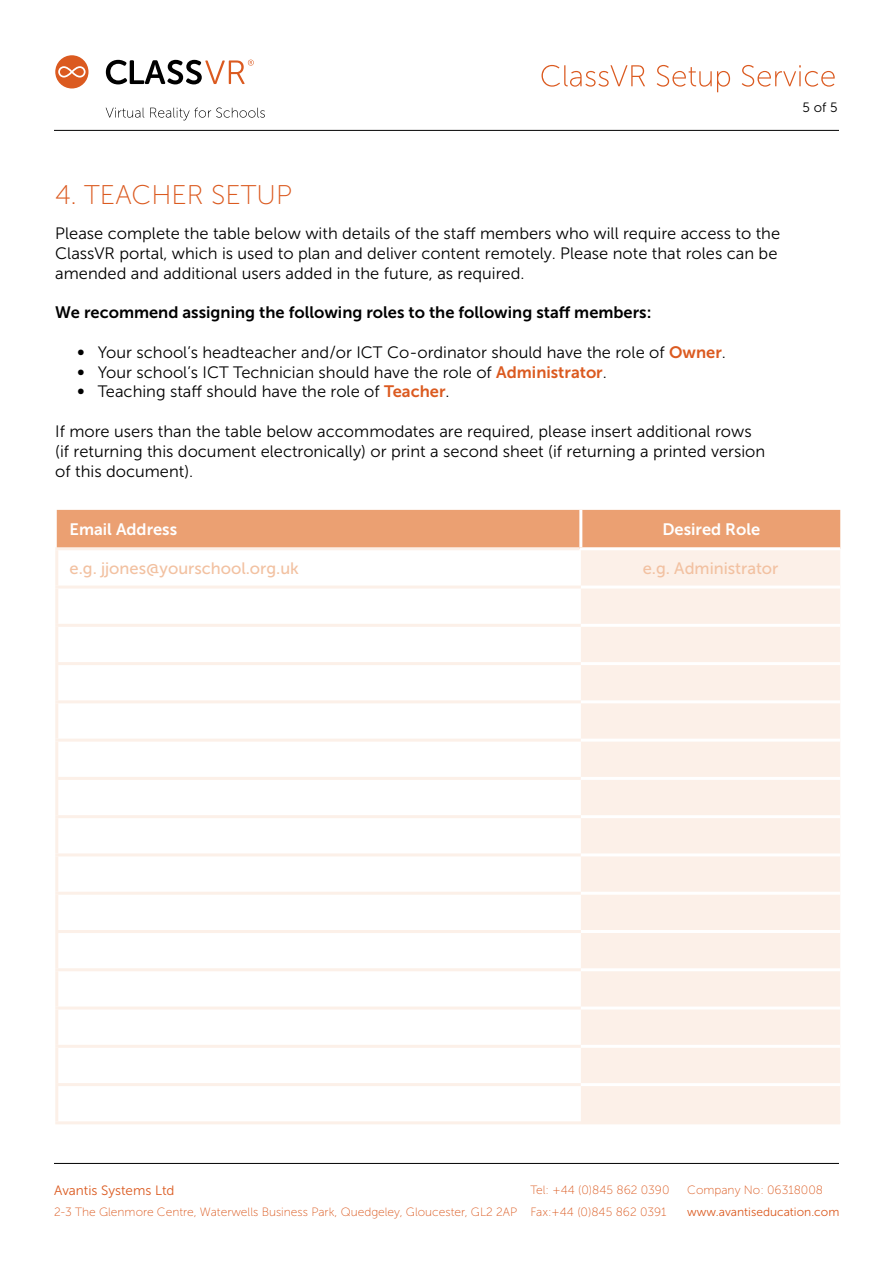
<style>
.page{position:relative;width:893px;height:1263px;background:#fff}
.page>*{position:absolute;margin:0;border:0;box-sizing:border-box;transform-origin:0 0}
.t1{font:27px "Museo Sans 100";color:#db5a20}
.t2{font:16.5px/19.8px "Museo Sans 300";color:#000}
.t3{font:16.5px "Museo Sans 700";color:#000}
.t4{font:16.5px "Museo Sans 500";color:#f2c1a1}
.t5{font:16.5px "Museo Sans 700";color:#fff}
.t6{font:13.5px "Museo Sans 300";color:#db5a20}
.t7{font:13.5px "Museo Sans 300";color:#000}
.t8{font:12px "Museo Sans 100";color:#db5a20}
.t9{font:12px "Museo Sans 300";color:#db5a20}
.s1{font-family:"Calibri";font-size:18px}
.s2{font-family:"Museo Sans 700";color:#db5a20}
</style>
<div class="page">
<hr style="left:54px;top:130px;width:785px;height:1px;background:#000">
<svg style="left:541px;top:65px;width:294px;height:27px"></svg>
<svg style="left:55px;top:55px;width:33px;height:33px"></svg>
<svg style="left:106px;top:60px;width:148px;height:24px"></svg>
<svg style="left:106px;top:108px;width:38px;height:10px"></svg>
<svg style="left:150px;top:107px;width:115px;height:13px"></svg>
<hr style="left:54px;top:1163px;width:785px;height:1px;background:#000">
<div style="left:57px;top:510px;width:783px;height:37px;background:#eba072"></div>
<div style="left:581px;top:550px;width:259px;height:571px;background:#fcf0e8"></div>
<hr style="left:55px;top:550px;width:3px;height:35px;background:#fcf0e8">
<hr style="left:55px;top:588px;width:3px;height:36px;background:#fcf0e8">
<hr style="left:55px;top:627px;width:3px;height:35px;background:#fcf0e8">
<hr style="left:55px;top:665px;width:3px;height:35px;background:#fcf0e8">
<hr style="left:55px;top:703px;width:3px;height:36px;background:#fcf0e8">
<hr style="left:55px;top:742px;width:3px;height:35px;background:#fcf0e8">
<hr style="left:55px;top:780px;width:3px;height:35px;background:#fcf0e8">
<hr style="left:55px;top:818px;width:3px;height:35px;background:#fcf0e8">
<hr style="left:55px;top:856px;width:3px;height:36px;background:#fcf0e8">
<hr style="left:55px;top:895px;width:3px;height:35px;background:#fcf0e8">
<hr style="left:55px;top:933px;width:3px;height:35px;background:#fcf0e8">
<hr style="left:55px;top:971px;width:3px;height:35px;background:#fcf0e8">
<hr style="left:55px;top:1009px;width:3px;height:36px;background:#fcf0e8">
<hr style="left:55px;top:1048px;width:3px;height:35px;background:#fcf0e8">
<hr style="left:55px;top:1086px;width:3px;height:35px;background:#fcf0e8">
<hr style="left:581px;top:585px;width:259px;height:3px;background:#fff">
<hr style="left:581px;top:815px;width:259px;height:3px;background:#fff">
<hr style="left:581px;top:930px;width:259px;height:3px;background:#fff">
<hr style="left:55px;top:547px;width:524px;height:3px;background:#fcf0e8">
<hr style="left:55px;top:585px;width:526px;height:3px;background:#fcf0e8">
<hr style="left:55px;top:624px;width:526px;height:3px;background:#fcf0e8">
<hr style="left:55px;top:662px;width:526px;height:3px;background:#fcf0e8">
<hr style="left:55px;top:700px;width:526px;height:3px;background:#fcf0e8">
<hr style="left:55px;top:739px;width:526px;height:3px;background:#fcf0e8">
<hr style="left:55px;top:777px;width:526px;height:3px;background:#fcf0e8">
<hr style="left:55px;top:815px;width:526px;height:3px;background:#fcf0e8">
<hr style="left:55px;top:853px;width:526px;height:3px;background:#fcf0e8">
<hr style="left:55px;top:892px;width:526px;height:3px;background:#fcf0e8">
<hr style="left:55px;top:930px;width:526px;height:3px;background:#fcf0e8">
<hr style="left:55px;top:968px;width:526px;height:3px;background:#fcf0e8">
<hr style="left:55px;top:1006px;width:526px;height:3px;background:#fcf0e8">
<hr style="left:55px;top:1045px;width:526px;height:3px;background:#fcf0e8">
<hr style="left:55px;top:1083px;width:526px;height:3px;background:#fcf0e8">
<hr style="left:55px;top:1121px;width:526px;height:3px;background:#fcf0e8">
<hr style="left:581px;top:1121px;width:259px;height:3px;background:#fcf0e8">
<hr style="left:581px;top:624px;width:259px;height:3px;background:#fff">
<hr style="left:581px;top:662px;width:259px;height:3px;background:#fff">
<hr style="left:581px;top:853px;width:259px;height:3px;background:#fff">
<hr style="left:581px;top:892px;width:259px;height:3px;background:#fff">
<hr style="left:581px;top:968px;width:259px;height:3px;background:#fff">
<hr style="left:581px;top:1006px;width:259px;height:3px;background:#fff">
<hr style="left:579px;top:510px;width:3px;height:37px;background:#fff">
<hr style="left:581px;top:700px;width:259px;height:3px;background:#fff">
<hr style="left:581px;top:739px;width:259px;height:3px;background:#fff">
<hr style="left:581px;top:777px;width:259px;height:3px;background:#fff">
<hr style="left:581px;top:1045px;width:259px;height:3px;background:#fff">
<hr style="left:581px;top:1083px;width:259px;height:3px;background:#fff">
<p class="t7" style="left:803px;top:100px;width:37px">5 of 5</p>
<h1 class="t1" style="left:55px;top:181px;width:238px">4. TEACHER SETUP</h1>
<p class="t2" style="left:55px;top:223px;width:726px">Please complete the table below with details of the staff members who will require access to the<br>ClassVR portal, which is used to plan and deliver content remotely. Please note that roles can be amended and additional users added in the future, as required.</p>
<p class="t3" style="left:55px;top:303px;width:598px">We recommend assigning the following roles to the following staff members:</p>
<p class="t2" style="left:77px;top:342px;width:651px"><span class="s1">•</span> Your school’s headteacher and/or ICT Co-ordinator should have the role of <span class="s2">Owner</span>.</p>
<p class="t2" style="left:77px;top:362px;width:532px"><span class="s1">•</span> Your school’s ICT Technician should have the role of <span class="s2">Administrator</span>.</p>
<p class="t2" style="left:77px;top:382px;width:375px"><span class="s1">•</span> Teaching staff should have the role of <span class="s2">Teacher</span>.</p>
<p class="t2" style="left:55px;top:421px;width:711px">If more users than the table below accommodates are required, please insert additional rows (if returning this document electronically) or print a second sheet (if returning a printed version of this document).</p>
<p class="t5" style="left:70px;top:520px;width:109px">Email Address</p>
<p class="t5" style="left:662px;top:520px;width:99px">Desired Role</p>
<p class="t4" style="left:70px;top:559px;width:231px">e.g. jjones@yourschool.org.uk</p>
<p class="t4" style="left:643px;top:559px;width:137px">e.g. Administrator</p>
<p class="t6" style="left:54px;top:1183px;width:122px">Avantis Systems Ltd</p>
<p class="t8" style="left:530px;top:1184px;width:141px">Tel: +44 (0)845 862 0390</p>
<p class="t8" style="left:687px;top:1184px;width:137px">Company No: 06318008</p>
<p class="t8" style="left:54px;top:1205px;width:614px">2-3 The Glenmore Centre, Waterwells Business Park, Quedgeley, Gloucester, GL2 2AP Fax:+44 (0)845 862 0391</p>
<p class="t9" style="left:687px;top:1205px;width:154px">www.avantiseducation.com</p>
</div>
